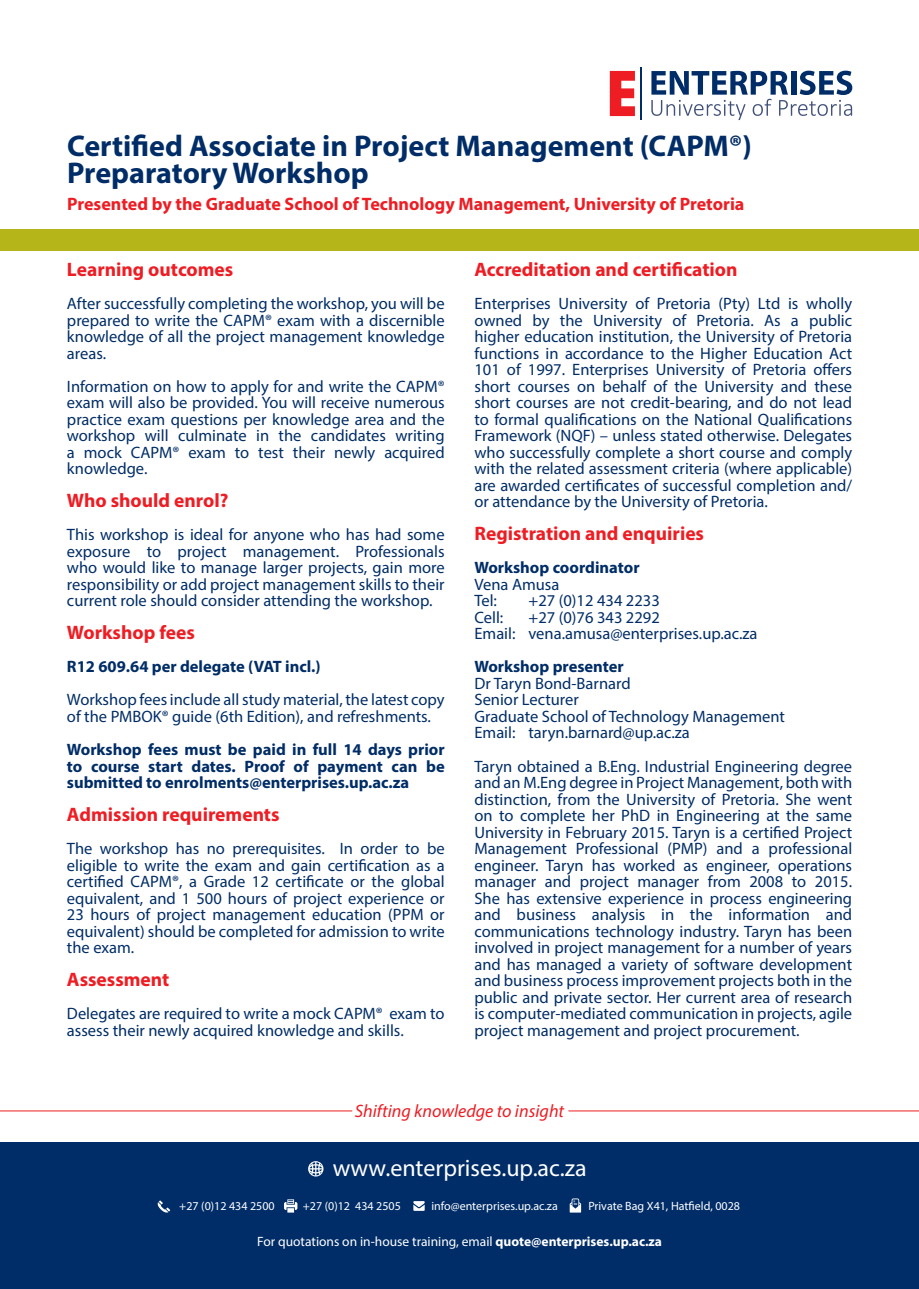
<style>
.page{position:relative;width:919px;height:1289px;background:#fff}
.page>*{position:absolute;margin:0;border:0;box-sizing:border-box;transform-origin:0 0}
.t1{font:700 30px/27px "Myriad Pro";color:#002d67}
.t2{font:24px "Myriad Pro";color:#fff}
.t3{font:700 19.5px "Myriad Pro";color:#ee1d23}
.t4{font:700 18px "Myriad Pro";color:#ee1d23}
.t5{font:italic 18px "Myriad Pro";color:#ee1d23}
.t6{font:16.5px/16.5px "Myriad Pro";color:#002d67;text-align:justify}
.t7{font:700 16.5px/16.5px "Myriad Pro";color:#002d67;text-align:justify}
.t8{font:13.5px "Myriad Pro";color:#fff}
.t9{font:12px "Myriad Pro";color:#fff}
.s1{font-weight:700}
</style>
<div class="page">
<div style="left:0;top:1142px;width:918px;height:146px;background:#002d67"></div>
<svg style="left:609px;top:71px;width:26px;height:45px"></svg>
<svg style="left:651px;top:71px;width:201px;height:49px"></svg>
<hr style="left:640px;top:67px;width:2px;height:53px;background:#002d67">
<svg style="left:308px;top:1161px;width:15px;height:15px"></svg>
<svg style="left:413px;top:1201px;width:11px;height:9px"></svg>
<svg style="left:157px;top:1200px;width:13px;height:12px"></svg>
<svg style="left:284px;top:1199px;width:13px;height:13px"></svg>
<svg style="left:569px;top:1198px;width:12px;height:14px"></svg>
<hr style="left:0;top:1110px;width:352px;height:1px;background:#ee1d23">
<hr style="left:568px;top:1110px;width:350px;height:1px;background:#ee1d23">
<div style="left:0;top:230px;width:918px;height:21px;background:#b5b51a"></div>
<p class="t1" style="left:67px;top:131px;width:686px">Certified Associate in Project Management (CAPM®)<br>Preparatory Workshop</p>
<p class="t4" style="left:67px;top:192px;width:678px">Presented by the Graduate School of Technology Management, University of Pretoria</p>
<p class="t3" style="left:67px;top:257px;width:168px">Learning outcomes</p>
<p class="t6" style="left:67px;top:295px;width:379px">After successfully completing the workshop, you will be prepared to write the CAPM® exam with a discernible knowledge of all the project management knowledge areas.</p>
<p class="t6" style="left:67px;top:378px;width:379px">Information on how to apply for and write the CAPM® exam will also be provided. You will receive numerous practice exam questions per knowledge area and the workshop will culminate in the candidates writing a mock CAPM® exam to test their newly acquired knowledge.</p>
<p class="t3" style="left:67px;top:488px;width:163px">Who should enrol?</p>
<p class="t6" style="left:67px;top:526px;width:379px">This workshop is ideal for anyone who has had some exposure to project management. Professionals who would like to manage larger projects, gain more responsibility or add project management skills to their current role should consider attending the workshop.</p>
<p class="t3" style="left:67px;top:620px;width:129px">Workshop fees</p>
<p class="t7" style="left:67px;top:658px;width:255px">R12 609.64 per delegate (VAT incl.)</p>
<p class="t6" style="left:67px;top:691px;width:379px">Workshop fees include all study material, the latest copy of the PMBOK® guide (6th Edition), and refreshments.</p>
<p class="t7" style="left:67px;top:740px;width:379px">Workshop fees must be paid in full 14 days prior to course start dates. Proof of payment can be submitted to enrolments@enterprises.up.ac.za</p>
<p class="t3" style="left:67px;top:801px;width:214px">Admission requirements</p>
<p class="t6" style="left:67px;top:840px;width:379px">The workshop has no prerequisites. In order to be eligible to write the exam and gain certification as a certified CAPM®, a Grade 12 certificate or the global equivalent, and 1 500 hours of project experience or 23 hours of project management education (PPM or equivalent) should be completed for admission to write the exam.</p>
<p class="t3" style="left:67px;top:966px;width:104px">Assessment</p>
<p class="t6" style="left:67px;top:1005px;width:379px">Delegates are required to write a mock CAPM® exam to assess their newly acquired knowledge and skills.</p>
<p class="t3" style="left:474px;top:257px;width:264px">Accreditation and certification</p>
<p class="t6" style="left:474px;top:295px;width:379px">Enterprises University of Pretoria (Pty) Ltd is wholly owned by the University of Pretoria. As a public higher education institution, the University of Pretoria functions in accordance to the Higher Education Act 101 of 1997. Enterprises University of Pretoria offers short courses on behalf of the University and these short courses are not credit-bearing, and do not lead to formal qualifications on the National Qualifications Framework (NQF) – unless stated otherwise. Delegates who successfully complete a short course and comply with the related assessment criteria (where applicable) are awarded certificates of successful completion and/ or attendance by the University of Pretoria.</p>
<p class="t3" style="left:474px;top:521px;width:231px">Registration and enquiries</p>
<p class="t7" style="left:474px;top:559px;width:167px">Workshop coordinator</p>
<p class="t6" style="left:474px;top:576px;width:86px">Vena Amusa</p>
<p class="t6" style="left:474px;top:592px;width:24px">Tel:</p>
<p class="t6" style="left:528px;top:592px;width:133px">+27 (0)12 434 2233</p>
<p class="t6" style="left:474px;top:609px;width:30px">Cell:</p>
<p class="t6" style="left:528px;top:609px;width:133px">+27 (0)76 343 2292</p>
<p class="t6" style="left:474px;top:625px;width:284px">Email: vena.amusa@enterprises.up.ac.za</p>
<p class="t7" style="left:474px;top:658px;width:151px">Workshop presenter</p>
<p class="t6" style="left:474px;top:675px;width:158px">Dr Taryn Bond-Barnard</p>
<p class="t6" style="left:474px;top:691px;width:106px">Senior Lecturer</p>
<p class="t6" style="left:474px;top:708px;width:312px">Graduate School of Technology Management</p>
<p class="t6" style="left:474px;top:724px;width:217px">Email: taryn.barnard@up.ac.za</p>
<p class="t6" style="left:474px;top:757px;width:379px">Taryn obtained a B.Eng. Industrial Engineering degree and an M.Eng degree in Project Management, both with distinction, from the University of Pretoria. She went on to complete her PhD in Engineering at the same University in February 2015. Taryn is a certified Project Management Professional (PMP) and a professional engineer. Taryn has worked as engineer, operations manager and project manager from 2008 to 2015.<br>She has extensive experience in process engineering and business analysis in the information and communications technology industry. Taryn has been involved in project management for a number of years and has managed a variety of software development and business process improvement projects both in the public and private sector. Her current area of research is computer-mediated communication in projects, agile project management and project procurement.</p>
<p class="t5" style="left:355px;top:1100px;width:211px">Shifting knowledge to insight</p>
<p class="t2" style="left:332px;top:1152px;width:255px">www.enterprises.up.ac.za</p>
<p class="t9" style="left:179px;top:1197px;width:97px">+27 (0)12 434 2500</p>
<p class="t9" style="left:303px;top:1197px;width:100px">+27 (0)12 434 2505</p>
<p class="t9" style="left:431px;top:1197px;width:128px">info@enterprises.up.ac.za</p>
<p class="t9" style="left:588px;top:1197px;width:153px">Private Bag X41, Hatfield, 0028</p>
<p class="t8" style="left:257px;top:1232px;width:406px">For quotations on in-house training, email <span class="s1">quote@enterprises.up.ac.za</span></p>
</div>
